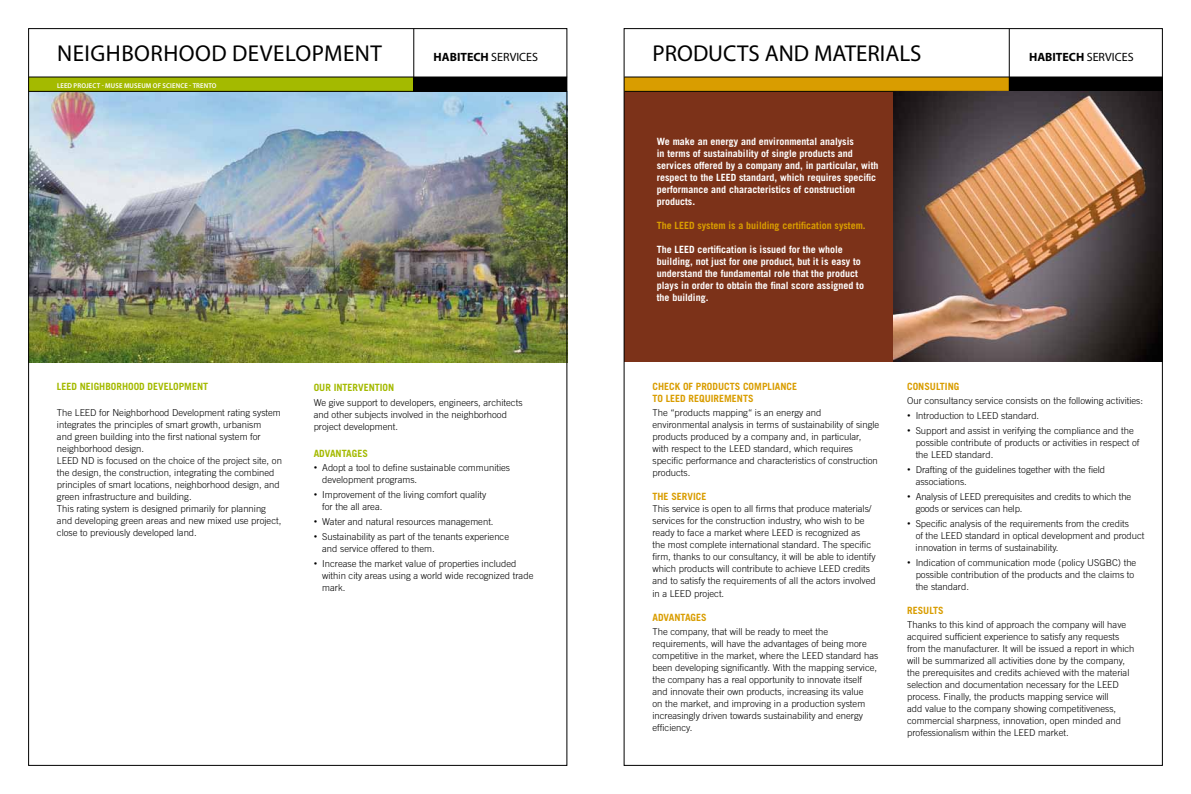
<style>
.page{position:relative;width:1191px;height:794px;background:#fff}
.page>*{position:absolute;margin:0;border:0;box-sizing:border-box;transform-origin:0 0}
.t1{font:23px "Myriad Pro";color:#000}
.t2{font:700 12px "Myriad Pro";color:#000}
.t3{font:700 10px/12px "Trade Gothic";color:#fff}
.t4{font:700 10px/12px "Trade Gothic";color:#d99d00}
.t5{font:700 10px "Trade Gothic";color:#a4ba00}
.t6{font:300 9.5px/12px "Trade Gothic";color:#000}
.t7{font:600 7px "Myriad Pro";letter-spacing:.02em;color:#fff;scale:.95 1}
.s1{font-weight:400}
.s2{font-family:"Dax";font-weight:500;font-size:10px}
</style>
<div class="page">
<div style="left:624px;top:91px;width:269px;height:271px;background:#7c3219"></div>
<div style="left:624px;top:77px;width:385px;height:14px;background:#d99d00"></div>
<hr style="left:624px;top:77px;width:538px;height:1px;background:#000">
<img style="left:30px;top:92px;width:535px;height:270px">
<hr style="left:624px;top:91px;width:538px;height:1px;background:#000">
<div style="left:28px;top:77px;width:539px;height:14px;background:#a4ba00"></div>
<hr style="left:413px;top:29px;width:1px;height:62px;background:#000">
<hr style="left:29px;top:77px;width:538px;height:1px;background:#000">
<hr style="left:29px;top:91px;width:538px;height:1px;background:#000">
<div style="left:413px;top:77px;width:154px;height:14px;background:#000"></div>
<hr style="left:1009px;top:29px;width:1px;height:62px;background:#000">
<div style="left:1009px;top:77px;width:153px;height:14px;background:#000"></div>
<img style="left:893px;top:91px;width:267px;height:271px">
<h1 class="t1" style="left:57px;top:39px;width:65px">NEIGHBORHOO</h1>
<h1 class="t1" style="left:211px;top:39px;width:35px">D DEVELO</h1>
<h1 class="t1" style="left:312px;top:39px;width:28px">PMENT</h1>
<p class="t7" style="left:57px;top:81px;width:27px">LEED PROJECT</p>
<p class="t7" style="left:102px;top:81px;width:40px">- MUSE MUSEUM</p>
<p class="t7" style="left:153px;top:81px;width:19px">OF SCIENC</p>
<p class="t7" style="left:184px;top:81px;width:18px">E - TRENTO</p>
<h1 class="t1" style="left:652px;top:39px;width:271px">PRODUCTS AND MATERIALS</h1>
<p class="t2" style="left:433px;top:49px;width:106px">HABITECH <span class="s1">SERVICES</span></p>
<p class="t2" style="left:1029px;top:49px;width:106px">HABITECH <span class="s1">SERVICES</span></p>
<p class="t3" style="left:657px;top:135px;width:223px">We make an energy and environmental analysis<br>in terms of sustainability of single products and services offered by a company and, in particular, with respect to the leed</p>
<p class="t3" style="left:657px;top:171px;width:221px;text-indent:82px">standard, which requires specific performance and characteristics of construction products.</p>
<p class="t4" style="left:657px;top:219px;width:24px">The leed</p>
<p class="t4" style="left:697px;top:219px;width:170px">system is a building certification system.</p>
<p class="t3" style="left:657px;top:243px;width:24px">The leed</p>
<p class="t3" style="left:657px;top:243px;width:209px;text-indent:41px">certification is issued for the whole building, not just for one product, but it is easy to understand the fundamental role that the product plays in order to obtain the final score assigned to the building.</p>
<p class="t5" style="left:57px;top:380px;width:36px">LEED Neighborhood</p>
<p class="t5" style="left:148px;top:380px;width:12px">Development</p>
<p class="t6" style="left:57px;top:406px;width:225px">The leed for Neighborhood Development rating system integrates the principles of smart growth, urbanism<br>and green building into the first national system for neighborhood design.<br>LEED</p>
<p class="t6" style="left:57px;top:454px;width:226px;text-indent:24px">ND is focused on the choice of the project site, on the design, the construction, integrating the combined principles of smart locations, neighborhood design, and green infrastructure and building.<br>This rating system is designed primarily for planning and developing green areas and new mixed use project, close to previously developed land.</p>
<p class="t5" style="left:314px;top:381px;width:82px">OUR INTERVENTION</p>
<p class="t6" style="left:314px;top:396px;width:210px">We give support to developers, engineers, architects and other subjects involved in the neighborhood project development.</p>
<p class="t5" style="left:314px;top:447px;width:56px">ADVANTAGES</p>
<p class="t6" style="left:322px;top:462px;width:189px;text-indent:-9px"><span class="s2">•</span> Adopt a tool to define sustainable communities development programs.</p>
<p class="t6" style="left:322px;top:489px;width:166px;text-indent:-9px"><span class="s2">•</span> Improvement of the living comfort quality for the all area.</p>
<p class="t6" style="left:314px;top:515px;width:181px"><span class="s2">•</span> Water and natural resources management.</p>
<p class="t6" style="left:322px;top:530px;width:188px;text-indent:-9px"><span class="s2">•</span> Sustainability as part of the tenants experience and service offered to them.</p>
<p class="t6" style="left:322px;top:557px;width:213px;text-indent:-9px"><span class="s2">•</span> Increase the market value of properties included within city areas using a world wide recognized trade mark.</p>
<p class="t4" style="left:652px;top:380px;width:146px">CHECK OF PRODUCTS COMPLIANCE<br>TO LEED REQUIREMENTS</p>
<p class="t6" style="left:652px;top:407px;width:228px">The “products mapping“ is an energy and environmental analysis in terms of sustainability of single products produced by a company and, in particular, with respect to the leed standard, which requires specific performance and characteristics of construction products.</p>
<p class="t4" style="left:652px;top:491px;width:55px">THE SERVICE</p>
<p class="t6" style="left:652px;top:503px;width:225px">This service is open to all firms that produce materials/ services for the construction industry, who wish to be ready to face a market where leed is recognized as<br>the most complete international standard. The specific firm, thanks to our consultancy, it will be able to identify which products will contribute to achieve leed credits and to satisfy the requirements of all the actors involved in a leed project.</p>
<p class="t4" style="left:652px;top:611px;width:56px">ADVANTAGES</p>
<p class="t6" style="left:652px;top:626px;width:227px">The company, that will be ready to meet the requirements, will have the advantages of being more competitive in the market, where the leed standard has been developing significantly. With the mapping service, the company has a real opportunity to innovate itself and innovate their own products, increasing its value<br>on the market, and improving in a production system increasingly driven towards sustainability and energy efficiency.</p>
<p class="t4" style="left:907px;top:380px;width:54px">CONSULTING</p>
<p class="t6" style="left:907px;top:395px;width:237px">Our consultancy service consists on the following activities:</p>
<p class="t6" style="left:907px;top:410px;width:134px"><span class="s2">•</span> Introduction to leed standard.</p>
<p class="t6" style="left:915px;top:424px;width:225px;text-indent:-9px"><span class="s2">•</span> Support and assist in verifying the compliance and the possible contribute of products or activities in respect of the leed standard.</p>
<p class="t6" style="left:915px;top:463px;width:191px;text-indent:-9px"><span class="s2">•</span> Drafting of the guidelines together with the field associations.</p>
<p class="t6" style="left:915px;top:490px;width:217px;text-indent:-9px"><span class="s2">•</span> Analysis of leed prerequisites and credits to which the goods or services can help.</p>
<p class="t6" style="left:915px;top:517px;width:230px;text-indent:-8px"><span class="s2">•</span> Specific analysis of the requirements from the credits<br>of the Leed standard in optical development and product innovation in terms of sustainability.</p>
<p class="t6" style="left:915px;top:556px;width:222px;text-indent:-9px"><span class="s2">•</span> Indication of communication mode (policy usg bc) the possible contribution of the products and the claims to the standard.</p>
<p class="t4" style="left:907px;top:604px;width:12px">Results</p>
<p class="t6" style="left:907px;top:619px;width:229px">Thanks to this kind of approach the company will have acquired sufficient experience to satisfy any requests from the manufacturer. It will be issued a report in which will be summarized all activities done by the company, the prerequisites and credits achieved with the material selection and documentation necessary for the leed process. Finally, the products mapping service will<br>add value to the company showing competitiveness, commercial sharpness, innovation, open minded and professionalism within the leed market.</p>
</div>
